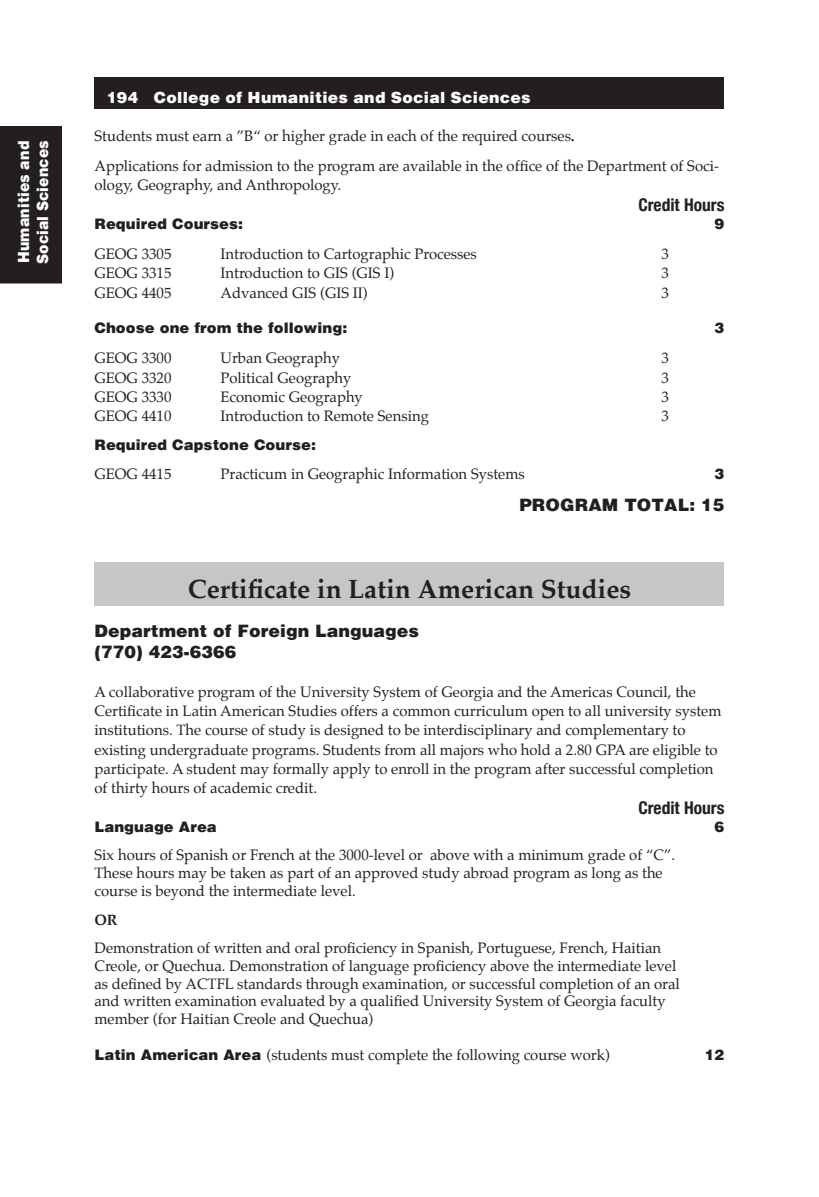
<style>
.page{position:relative;width:819px;height:1197px;background:#fff}
.page>*{position:absolute;margin:0;border:0;box-sizing:border-box;transform-origin:0 0}
.major_subtitle{font:700 26.25px "Palatino";color:#231f20}
.major_location{font:900 17.5px "Helvetica";color:#231f20}
.major_credit_hours{font:700 condensed 17.5px "Helvetica Neue";color:#231f20}
.PROGRAM_TOTAL{font:900 17.5px "Helvetica";color:#231f20}
.t1{font:900 15.75px "Helvetica";letter-spacing:.01em;color:#fff}
.t2{font:900 15.75px/18.9px "Helvetica";letter-spacing:.01em;color:#fff;scale:.9 1}
.body{font:14.88px/19.2px "Palatino";color:#231f20}
.subhead_3{font:14.88px/17.8px "Palatino";color:#231f20}
.degree_table{font:14.88px "Palatino";color:#231f20}
.subhead_3-2{font:900 14.88px "Helvetica";color:#231f20}
.subhead_3-3{font:700 14.88px "Palatino";color:#231f20}
.degree_table-2{font:900 14.88px "Helvetica";color:#231f20}
.s1{font-weight:700}
.s2{font-family:"Helvetica";font-weight:900}
</style>
<div class="page">
<div style="left:94px;top:77px;width:630px;height:32px;background:#231f20"></div>
<div style="left:0;top:126px;width:62px;height:158px;background:#231f20"></div>
<div style="left:94px;top:562px;width:630px;height:44px;background:#c5c6c8"></div>
<p class="t2" style="left:14px;top:264px;width:139px;rotate:-90deg">Humanities and<br>Social Sciences</p>
<p class="t1" style="left:107px;top:87px;width:426px">194 College of Humanities and Social Sciences</p>
<p class="body" style="left:94px;top:126px;width:482px">Students must earn a ”B“ or higher grade in each of the required courses<span class="s1">.</span></p>
<p class="body" style="left:94px;top:156px;width:626px">Applications for admission to the program are available in the office of the Department of Soci&shy;ology, Geography, and Anthropology.</p>
<p class="major_credit_hours" style="left:638px;top:194px;width:88px">Credit Hours</p>
<p class="subhead_3-2" style="left:94px;top:215px;width:150px">Required Courses:</p>
<p class="subhead_3-2" style="left:715px;top:215px;width:11px">9</p>
<p class="degree_table" style="left:94px;top:242px;width:78px">GEOG 3305</p>
<p class="degree_table" style="left:221px;top:242px;width:258px">Introduction to Cartographic Processes</p>
<p class="degree_table" style="left:661px;top:242px;width:9px">3</p>
<p class="degree_table" style="left:94px;top:261px;width:78px">GEOG 3315</p>
<p class="degree_table" style="left:221px;top:261px;width:175px">Introduction to GIS (GIS I)</p>
<p class="degree_table" style="left:661px;top:261px;width:9px">3</p>
<p class="degree_table" style="left:94px;top:280px;width:78px">GEOG 4405</p>
<p class="degree_table" style="left:221px;top:280px;width:149px">Advanced GIS (GIS II)</p>
<p class="degree_table" style="left:661px;top:280px;width:9px">3</p>
<p class="subhead_3-2" style="left:94px;top:319px;width:254px">Choose one from the following:</p>
<p class="subhead_3-2" style="left:715px;top:319px;width:11px">3</p>
<p class="degree_table" style="left:94px;top:346px;width:78px">GEOG 3300</p>
<p class="degree_table" style="left:221px;top:346px;width:121px">Urban Geography</p>
<p class="degree_table" style="left:661px;top:346px;width:9px">3</p>
<p class="degree_table" style="left:94px;top:365px;width:78px">GEOG 3320</p>
<p class="degree_table" style="left:221px;top:365px;width:133px">Political Geography</p>
<p class="degree_table" style="left:661px;top:365px;width:9px">3</p>
<p class="degree_table" style="left:94px;top:384px;width:78px">GEOG 3330</p>
<p class="degree_table" style="left:221px;top:384px;width:144px">Economic Geography</p>
<p class="degree_table" style="left:661px;top:384px;width:9px">3</p>
<p class="degree_table" style="left:94px;top:404px;width:78px">GEOG 4410</p>
<p class="degree_table" style="left:221px;top:404px;width:210px">Introduction to Remote Sensing</p>
<p class="degree_table" style="left:661px;top:404px;width:9px">3</p>
<p class="subhead_3-2" style="left:94px;top:435px;width:223px">Required Capstone Course:</p>
<p class="degree_table" style="left:94px;top:462px;width:78px">GEOG 4415</p>
<p class="degree_table" style="left:221px;top:462px;width:306px">Practicum in Geographic Information Systems</p>
<p class="degree_table-2" style="left:715px;top:465px;width:11px">3</p>
<p class="PROGRAM_TOTAL" style="left:519px;top:494px;width:207px">PROGRAM TOTAL: 15</p>
<p class="major_subtitle" style="left:188px;top:566px;width:445px">Certificate in Latin American Studies</p>
<p class="major_location" style="left:95px;top:620px;width:326px">Department of Foreign Languages</p>
<p class="major_location" style="left:95px;top:641px;width:143px">(770) 423-6366</p>
<p class="body" style="left:94px;top:682px;width:629px">A collaborative program of the University System of Georgia and the Americas Council, the Certificate in Latin American Studies offers a common curriculum open to all university system institutions. The course of study is designed to be interdisciplinary and complementary to existing undergraduate programs. Students from all majors who hold a 2.80 GPA are eligible to participate. A student may formally apply to enroll in the program after successful completion of thirty hours of academic credit.</p>
<p class="major_credit_hours" style="left:638px;top:797px;width:88px">Credit Hours</p>
<p class="subhead_3-2" style="left:94px;top:818px;width:124px">Language Area</p>
<p class="subhead_3-2" style="left:715px;top:818px;width:11px">6</p>
<p class="subhead_3" style="left:94px;top:846px;width:582px">Six hours of Spanish or French at the 3000-level or above with a minimum grade of “C”.<br>These hours may be taken as part of an approved study abroad program as long as the</p>
<p class="subhead_3" style="left:94px;top:882px;width:263px">course is beyond the intermediate level.</p>
<p class="subhead_3-3" style="left:94px;top:907px;width:25px">OR</p>
<p class="subhead_3" style="left:94px;top:939px;width:568px">Demonstration of written and oral proficiency in Spanish, Portuguese, French, Haitian</p>
<p class="subhead_3" style="left:94px;top:957px;width:583px">Creole, or Quechua. Demonstration of language proficiency above the intermediate level</p>
<p class="subhead_3" style="left:94px;top:974px;width:587px">as defined by ACTFL standards through examination, or successful completion of an oral</p>
<p class="subhead_3" style="left:94px;top:992px;width:573px">and written examination evaluated by a qualified University System of Georgia faculty</p>
<p class="subhead_3" style="left:94px;top:1010px;width:280px">member (for Haitian Creole and Quechua)</p>
<p class="subhead_3" style="left:94px;top:1046px;width:517px"><span class="s2">Latin American Area</span> (students must complete the following course work)</p>
<p class="subhead_3-2" style="left:705px;top:1046px;width:21px">12</p>
</div>
